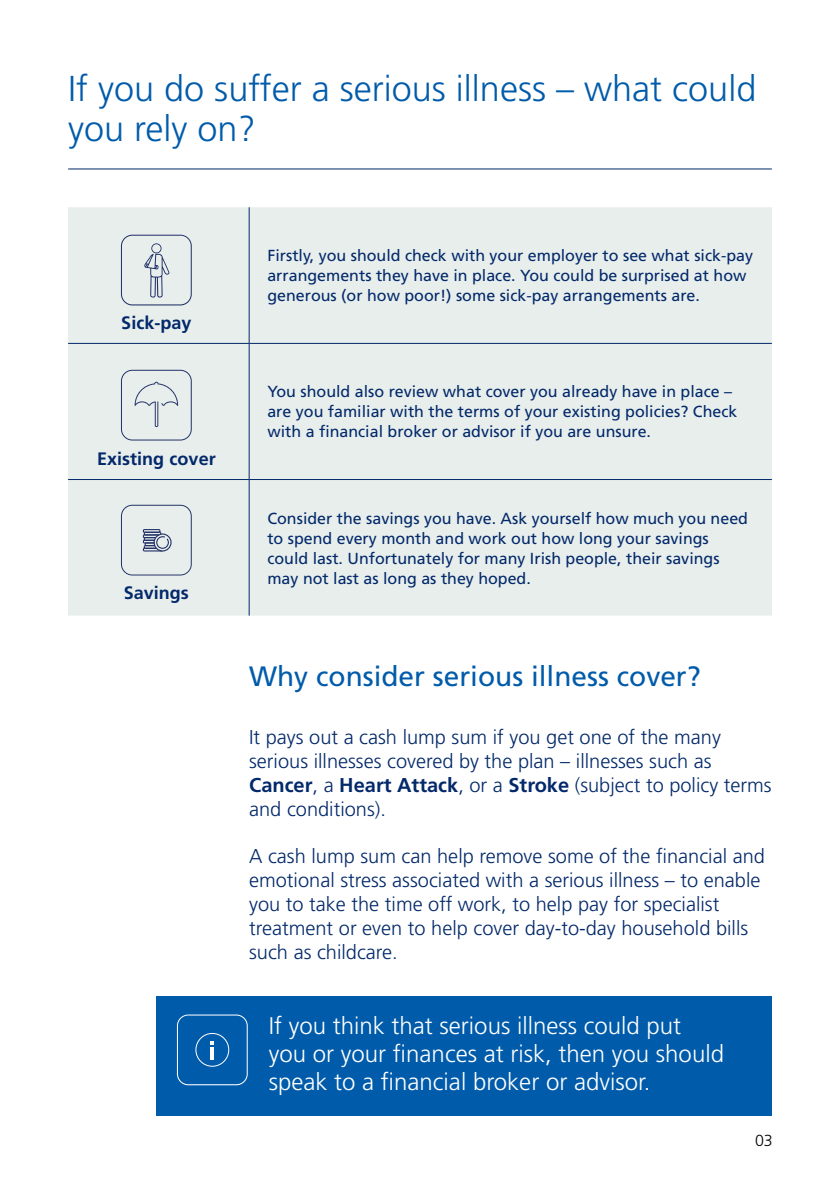
<style>
.page{position:relative;width:840px;height:1191px;background:#fff}
.page>*{position:absolute;margin:0;border:0;box-sizing:border-box;transform-origin:0 0}
.t1{font:300 36px/40px "Frutiger";color:#005baa}
.t2{font:28px "Frutiger";color:#005baa}
.t3{font:300 24px/28px "Frutiger";color:#fff}
.t4{font:300 20px/24px "Frutiger";color:#03296a}
.t5{font:700 18px "Frutiger";color:#03296a}
.t6{font:16px/20px "Frutiger";color:#03296a}
.t7{font:300 16px "Frutiger";color:#000}
.s1{font-weight:700}
</style>
<div class="page">
<hr style="left:68px;top:169px;width:703px;height:1px;background:#03296a">
<div style="left:68px;top:207px;width:703px;height:408px;background:#e8eeec"></div>
<hr style="left:249px;top:343px;width:522px;height:1px;background:#03296a">
<hr style="left:249px;top:207px;width:1px;height:136px;background:#03296a">
<hr style="left:249px;top:344px;width:1px;height:135px;background:#03296a">
<hr style="left:249px;top:480px;width:1px;height:135px;background:#03296a">
<hr style="left:249px;top:479px;width:522px;height:1px;background:#03296a">
<hr style="left:68px;top:343px;width:181px;height:1px;background:#03296a">
<hr style="left:68px;top:479px;width:181px;height:1px;background:#03296a">
<div style="left:156px;top:996px;width:615px;height:119px;background:#005baa"></div>
<svg style="left:121px;top:370px;width:71px;height:70px;background:#d8dfe1"></svg>
<svg style="left:121px;top:505px;width:71px;height:70px;background:#d4dbde"></svg>
<svg style="left:121px;top:235px;width:71px;height:70px;background:#d4dbdf"></svg>
<svg style="left:177px;top:1014px;width:70px;height:71px"></svg>
<hr style="left:210px;top:1047px;width:4px;height:13px;background:#fff">
<h1 class="t1" style="left:68px;top:69px;width:689px">If you do suffer a serious illness – what could you rely on?</h1>
<p class="t5" style="left:121px;top:312px;width:72px">Sick-pay</p>
<p class="t5" style="left:97px;top:448px;width:120px">Existing cover</p>
<p class="t5" style="left:124px;top:581px;width:67px">Savings</p>
<p class="t6" style="left:267px;top:246px;width:487px">Firstly, you should check with your employer to see what sick-pay arrangements they have in place. You could be surprised at how generous (or how poor!) some sick-pay arrangements are.</p>
<p class="t6" style="left:267px;top:382px;width:471px">You should also review what cover you already have in place – are you familiar with the terms of your existing policies? Check with a financial broker or advisor if you are unsure.</p>
<p class="t6" style="left:267px;top:508px;width:482px">Consider the savings you have. Ask yourself how much you need to spend every month and work out how long your savings could last. Unfortunately for many Irish people, their savings may not last as long as they hoped.</p>
<h2 class="t2" style="left:249px;top:660px;width:453px">Why consider serious illness cover?</h2>
<p class="t4" style="left:249px;top:725px;width:523px">It pays out a cash lump sum if you get one of the many serious illnesses covered by the plan – illnesses such as <span class="s1">Cancer</span>, a <span class="s1">Heart Attack</span>, or a <span class="s1">Stroke</span> (subject to policy terms and conditions).</p>
<p class="t4" style="left:249px;top:844px;width:517px">A cash lump sum can help remove some of the financial and emotional stress associated with a serious illness – to enable you to take the time off work, to help pay for specialist treatment or even to help cover day-to-day household bills such as childcare.</p>
<h3 class="t3" style="left:268px;top:1012px;width:456px">If you think that serious illness could put you or your finances at risk, then you should speak to a financial broker or advisor.</h3>
<p class="t7" style="left:754px;top:1131px;width:19px">03</p>
</div>
